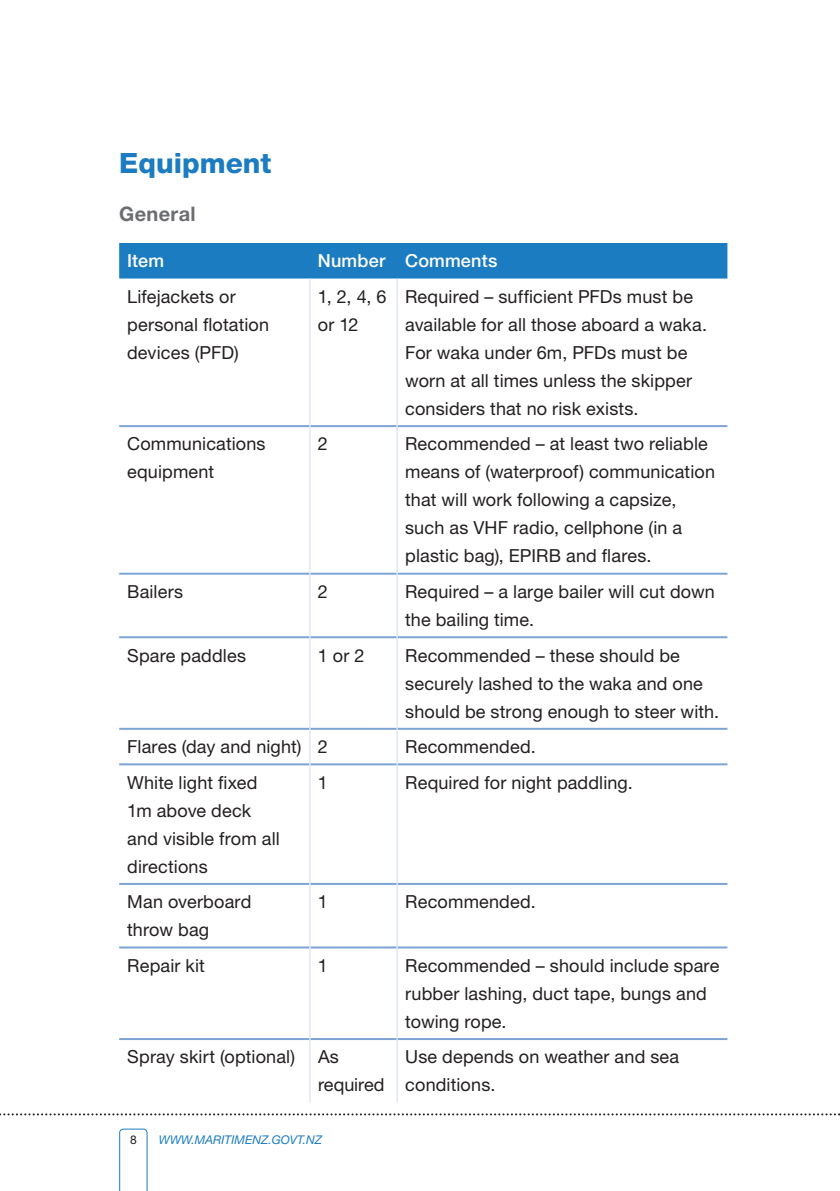
<style>
.page{position:relative;width:840px;height:1191px;background:#fff}
.page>*{position:absolute;margin:0;border:0;box-sizing:border-box;transform-origin:0 0}
.t1{font:800 28px "Helvetica Neue LT Std";color:#1b7cc1}
.t2{font:700 20px "m Helvetica Neue LT Std";letter-spacing:.015em;color:#6c6d70}
.t3{font:18px/28px "m Helvetica Neue LT Std";letter-spacing:.01em;color:#231f20}
.t4{font:500 18px "Helvetica Neue LT Std";letter-spacing:.01em;color:#fff}
.t5{font:italic 12px "Helvetica Neue LT Std";color:#1b7cc1}
.t6{font:12px "Helvetica Neue LT Std";color:#231f20}
</style>
<div class="page">
<div style="left:119px;top:243px;width:608px;height:35px;background:#1b7cc1"></div>
<hr style="left:119px;top:425px;width:190px;height:2px;background:#7ea4d5">
<hr style="left:310px;top:425px;width:86px;height:2px;background:#7ea4d5">
<hr style="left:397px;top:425px;width:330px;height:2px;background:#7ea4d5">
<hr style="left:119px;top:572px;width:190px;height:2px;background:#7ea4d5">
<hr style="left:310px;top:572px;width:86px;height:2px;background:#7ea4d5">
<hr style="left:397px;top:572px;width:330px;height:2px;background:#7ea4d5">
<hr style="left:119px;top:636px;width:190px;height:2px;background:#7ea4d5">
<hr style="left:310px;top:636px;width:86px;height:2px;background:#7ea4d5">
<hr style="left:397px;top:636px;width:330px;height:2px;background:#7ea4d5">
<hr style="left:119px;top:728px;width:190px;height:2px;background:#7ea4d5">
<hr style="left:310px;top:728px;width:86px;height:2px;background:#7ea4d5">
<hr style="left:397px;top:728px;width:330px;height:2px;background:#7ea4d5">
<hr style="left:119px;top:763px;width:190px;height:2px;background:#7ea4d5">
<hr style="left:310px;top:763px;width:86px;height:2px;background:#7ea4d5">
<hr style="left:397px;top:763px;width:330px;height:2px;background:#7ea4d5">
<hr style="left:119px;top:883px;width:190px;height:2px;background:#7ea4d5">
<hr style="left:310px;top:883px;width:86px;height:2px;background:#7ea4d5">
<hr style="left:397px;top:883px;width:330px;height:2px;background:#7ea4d5">
<hr style="left:309px;top:278px;width:1px;height:148px;background:#d0dbef">
<hr style="left:396px;top:278px;width:1px;height:148px;background:#d0dbef">
<hr style="left:309px;top:426px;width:1px;height:147px;background:#d0dbef">
<hr style="left:396px;top:426px;width:1px;height:147px;background:#d0dbef">
<hr style="left:309px;top:573px;width:1px;height:64px;background:#d0dbef">
<hr style="left:396px;top:573px;width:1px;height:64px;background:#d0dbef">
<hr style="left:309px;top:637px;width:1px;height:92px;background:#d0dbef">
<hr style="left:396px;top:637px;width:1px;height:92px;background:#d0dbef">
<hr style="left:309px;top:729px;width:1px;height:35px;background:#d0dbef">
<hr style="left:396px;top:729px;width:1px;height:35px;background:#d0dbef">
<hr style="left:309px;top:764px;width:1px;height:120px;background:#d0dbef">
<hr style="left:396px;top:764px;width:1px;height:120px;background:#d0dbef">
<hr style="left:119px;top:946px;width:190px;height:2px;background:#7ea4d5">
<hr style="left:310px;top:946px;width:86px;height:2px;background:#7ea4d5">
<hr style="left:397px;top:946px;width:330px;height:2px;background:#7ea4d5">
<hr style="left:119px;top:1038px;width:190px;height:2px;background:#7ea4d5">
<hr style="left:310px;top:1038px;width:86px;height:2px;background:#7ea4d5">
<hr style="left:397px;top:1038px;width:330px;height:2px;background:#7ea4d5">
<hr style="left:309px;top:884px;width:1px;height:63px;background:#d0dbef">
<hr style="left:396px;top:884px;width:1px;height:63px;background:#d0dbef">
<hr style="left:309px;top:947px;width:1px;height:92px;background:#d0dbef">
<hr style="left:396px;top:947px;width:1px;height:92px;background:#d0dbef">
<hr style="left:309px;top:1039px;width:1px;height:63px;background:#d0dbef">
<hr style="left:396px;top:1039px;width:1px;height:63px;background:#d0dbef">
<svg style="left:119px;top:1128px;width:28px;height:63px"></svg>
<svg style="left:0;top:1113px;width:840px;height:2px"></svg>
<h1 class="t1" style="left:119px;top:146px;width:153px">Equipment</h1>
<p class="t2" style="left:119px;top:201px;width:78px">general</p>
<p class="t4" style="left:127px;top:250px;width:39px">Item</p>
<p class="t4" style="left:317px;top:250px;width:181px">Number Comments</p>
<p class="t3" style="left:127px;top:282px;width:143px">Lifejackets or personal flotation devices (PFD)</p>
<p class="t3" style="left:318px;top:282px;width:70px">1, 2, 4, 6 or 12</p>
<p class="t3" style="left:405px;top:282px;width:303px">Required – sufficient PFDs must be available for all those aboard a waka.<br>For waka under 6m, PFDs must be worn at all times unless the skipper considers that no risk exists.</p>
<p class="t3" style="left:127px;top:430px;width:140px">Communications equipment</p>
<p class="t3" style="left:318px;top:430px;width:12px">2</p>
<p class="t3" style="left:405px;top:430px;width:311px">Recommended – at least two reliable means of (waterproof) communication that will work following a capsize, such as VHF radio, cellphone (in a plastic bag), EPIRB and flares.</p>
<p class="t3" style="left:127px;top:577px;width:57px">Bailers</p>
<p class="t3" style="left:318px;top:577px;width:12px">2</p>
<p class="t3" style="left:405px;top:577px;width:311px">Required – a large bailer will cut down the bailing time.</p>
<p class="t3" style="left:127px;top:641px;width:120px">Spare paddles</p>
<p class="t3" style="left:318px;top:641px;width:48px">1 or 2</p>
<p class="t3" style="left:405px;top:641px;width:315px">Recommended – these should be securely lashed to the waka and one should be strong enough to steer with.</p>
<p class="t3" style="left:127px;top:732px;width:202px">Flares (day and night) 2</p>
<p class="t3" style="left:405px;top:732px;width:132px">Recommended.</p>
<p class="t3" style="left:127px;top:768px;width:154px">White light fixed<br>1m above deck and visible from all directions</p>
<p class="t3" style="left:318px;top:768px;width:12px">1</p>
<p class="t3" style="left:405px;top:768px;width:229px">Required for night paddling.</p>
<p class="t3" style="left:127px;top:887px;width:126px">Man overboard throw bag</p>
<p class="t3" style="left:318px;top:887px;width:12px">1</p>
<p class="t3" style="left:405px;top:887px;width:132px">Recommended.</p>
<p class="t3" style="left:127px;top:951px;width:79px">Repair kit</p>
<p class="t3" style="left:318px;top:951px;width:12px">1</p>
<p class="t3" style="left:405px;top:951px;width:315px">Recommended – should include spare rubber lashing, duct tape, bungs and towing rope.</p>
<p class="t3" style="left:127px;top:1042px;width:169px">Spray skirt (optional)</p>
<p class="t3" style="left:318px;top:1042px;width:68px">As required</p>
<p class="t3" style="left:405px;top:1042px;width:275px">Use depends on weather and sea conditions.</p>
<p class="t6" style="left:130px;top:1132px;width:8px">8</p>
<p class="t5" style="left:159px;top:1132px;width:165px">WWW.MARiTiMENZ.GOVT.NZ</p>
</div>
